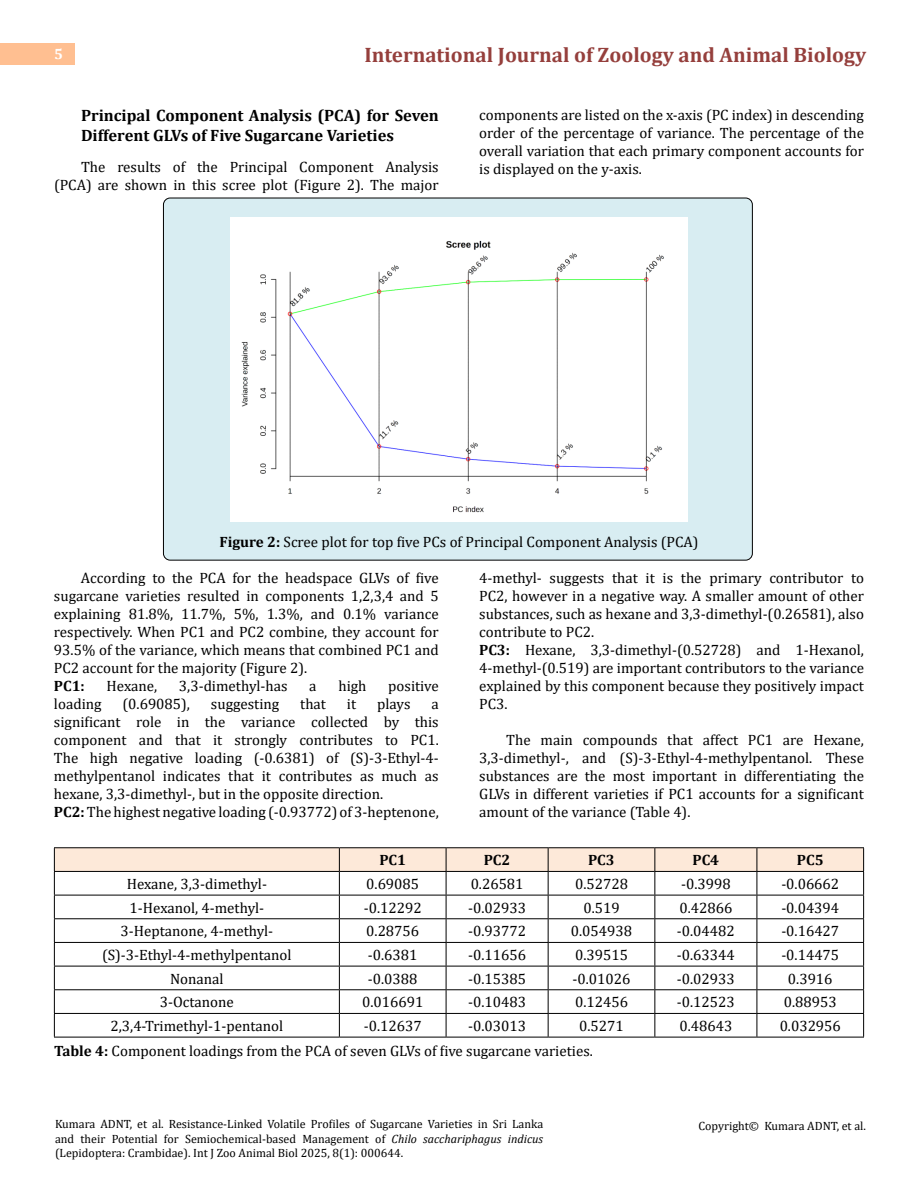
<style>
.page{position:relative;width:918px;height:1188px;background:#fff}
.page>*{position:absolute;margin:0;border:0;box-sizing:border-box;transform-origin:0 0}
.t1{font:700 21px "Cambria";color:#953f3c}
.t2{font:700 16.5px/19.8px "Cambria";color:#000}
.t3{font:15px/18px "Cambria";color:#000;text-align:justify}
.t4{font:700 15px "Cambria";letter-spacing:-.005em;color:#000}
.t5{font:700 15px "Cambria";color:#fff}
.t6{font:12px/14.4px "Cambria";color:#000;text-align:justify}
.s1{font-weight:700}
.s2{font-style:italic}
</style>
<div class="page">
<div style="left:0;top:43px;width:75px;height:21px;background:#ffbf91"></div>
<div style="left:163px;top:198px;width:589px;height:362px;background:#d8edf2;border-radius:7px"></div>
<div style="left:231px;top:218px;width:456px;height:304px;background:#fff"></div>
<hr style="left:54px;top:847px;width:285px;height:1px;background:#000">
<hr style="left:339px;top:847px;width:107px;height:1px;background:#000">
<hr style="left:446px;top:847px;width:102px;height:1px;background:#000">
<hr style="left:548px;top:847px;width:107px;height:1px;background:#000">
<hr style="left:655px;top:847px;width:102px;height:1px;background:#000">
<hr style="left:757px;top:847px;width:107px;height:1px;background:#000">
<svg style="left:54px;top:848px;width:810px;height:189px"></svg>
<hr style="left:54px;top:1037px;width:285px;height:1px;background:#000">
<hr style="left:339px;top:1037px;width:107px;height:1px;background:#000">
<hr style="left:446px;top:1037px;width:102px;height:1px;background:#000">
<hr style="left:548px;top:1037px;width:107px;height:1px;background:#000">
<hr style="left:655px;top:1037px;width:102px;height:1px;background:#000">
<hr style="left:757px;top:1037px;width:107px;height:1px;background:#000">
<p class="t5" style="left:54px;top:44px;width:10px">5</p>
<h1 class="t1" style="left:364px;top:40px;width:503px">International Journal of Zoology and Animal Biology</h1>
<p class="t2" style="left:81px;top:105px;width:359px">Principal Component Analysis (PCA) for Seven<br>Different GLVs of Five Sugarcane Varieties</p>
<p class="t3" style="left:54px;top:158px;width:386px;text-align:right">The results of the Principal Component Analysis (PCA) are shown in this scree plot (Figure 2). The major</p>
<p class="t3" style="left:479px;top:105px;width:386px">components are listed on the x-axis (PC index) in descending order of the percentage of variance. The percentage of the overall variation that each primary component accounts for is displayed on the y-axis.</p>
<p class="t3" style="left:219px;top:532px;width:481px"><span class="s1">Figure 2:</span> Scree plot for top five PCs of Principal Component Analysis (PCA)</p>
<p class="t3" style="left:54px;top:568px;width:386px;text-indent:27px">According to the PCA for the headspace GLVs of five sugarcane varieties resulted in components 1,2,3,4 and 5 explaining 81.8%, 11.7%, 5%, 1.3%, and 0.1% variance respectively. When PC1 and PC2 combine, they account for 93.5% of the variance, which means that combined PC1 and PC2 account for the majority (Figure 2).</p>
<p class="t4" style="left:54px;top:675px;width:32px">PC1:</p>
<p class="t3" style="left:107px;top:676px;width:52px">Hexane,</p>
<p class="t3" style="left:179px;top:676px;width:110px">3,3-dimethyl-has</p>
<p class="t3" style="left:309px;top:676px;width:9px">a</p>
<p class="t3" style="left:338px;top:676px;width:30px">high</p>
<p class="t3" style="left:388px;top:676px;width:52px">positive</p>
<p class="t3" style="left:54px;top:694px;width:49px">loading</p>
<p class="t3" style="left:123px;top:694px;width:69px">(0.69085),</p>
<p class="t3" style="left:211px;top:694px;width:70px">suggesting</p>
<p class="t3" style="left:300px;top:694px;width:27px">that</p>
<p class="t3" style="left:347px;top:694px;width:11px">it</p>
<p class="t3" style="left:377px;top:694px;width:35px">plays</p>
<p class="t3" style="left:479px;top:568px;width:386px;text-align:left">4-methyl- suggests that it is the primary contributor to PC2, however in a negative way. A smaller amount of other substances, such as hexane and 3,3-dimethyl-(0.26581), also contribute to PC2.<br><span class="s1">PC3:</span> Hexane, 3,3-dimethyl-(0.52728) and 1-Hexanol, 4-methyl-(0.519) are important contributors to the variance explained by this component because they positively impact PC3.</p>
<p class="t3" style="left:479px;top:730px;width:386px;text-indent:27px">The main compounds that affect PC1 are Hexane, 3,3-dimethyl-, and (S)-3-Ethyl-4-methylpentanol. These substances are the most important in differentiating the GLVs in different varieties if PC1 accounts for a significant amount of the variance (Table 4).</p>
<p class="t3" style="left:54px;top:694px;width:386px;text-align:left;text-indent:377px">a significant role in the variance collected by this component and that it strongly contributes to PC1.<br>The high negative loading (-0.6381) of (S)-3-Ethyl-4- methylpentanol indicates that it contributes as much as hexane, 3,3-dimethyl-, but in the opposite direction.<br><span class="s1">PC2:</span> The highest negative loading (-0.93772) of 3-heptenone,</p>
<p class="t4" style="left:379px;top:850px;width:28px">PC1</p>
<p class="t4" style="left:484px;top:850px;width:28px">PC2</p>
<p class="t4" style="left:588px;top:850px;width:28px">PC3</p>
<p class="t4" style="left:693px;top:850px;width:28px">PC4</p>
<p class="t4" style="left:797px;top:850px;width:28px">PC5</p>
<p class="t3" style="left:127px;top:875px;width:142px">Hexane, 3,3-dimethyl-</p>
<p class="t3" style="left:366px;top:875px;width:54px">0.69085</p>
<p class="t3" style="left:471px;top:875px;width:54px">0.26581</p>
<p class="t3" style="left:575px;top:875px;width:54px">0.52728</p>
<p class="t3" style="left:681px;top:875px;width:51px">-0.3998</p>
<p class="t3" style="left:781px;top:875px;width:59px">-0.06662</p>
<p class="t3" style="left:130px;top:899px;width:136px">1-Hexanol, 4-methyl-</p>
<p class="t3" style="left:364px;top:899px;width:59px">-0.12292</p>
<p class="t3" style="left:468px;top:899px;width:59px">-0.02933</p>
<p class="t3" style="left:583px;top:899px;width:38px">0.519</p>
<p class="t3" style="left:679px;top:899px;width:54px">0.42866</p>
<p class="t3" style="left:781px;top:899px;width:59px">-0.04394</p>
<p class="t3" style="left:121px;top:922px;width:154px">3-Heptanone, 4-methyl-</p>
<p class="t3" style="left:366px;top:922px;width:54px">0.28756</p>
<p class="t3" style="left:468px;top:922px;width:59px">-0.93772</p>
<p class="t3" style="left:571px;top:922px;width:63px">0.054938</p>
<p class="t3" style="left:677px;top:922px;width:59px">-0.04482</p>
<p class="t3" style="left:781px;top:922px;width:59px">-0.16427</p>
<p class="t3" style="left:102px;top:946px;width:191px">(S)-3-Ethyl-4-methylpentanol</p>
<p class="t3" style="left:368px;top:946px;width:51px">-0.6381</p>
<p class="t3" style="left:468px;top:946px;width:59px">-0.11656</p>
<p class="t3" style="left:575px;top:946px;width:54px">0.39515</p>
<p class="t3" style="left:677px;top:946px;width:59px">-0.63344</p>
<p class="t3" style="left:781px;top:946px;width:59px">-0.14475</p>
<p class="t3" style="left:170px;top:970px;width:55px">Nonanal</p>
<p class="t3" style="left:368px;top:970px;width:51px">-0.0388</p>
<p class="t3" style="left:468px;top:970px;width:59px">-0.15385</p>
<p class="t3" style="left:573px;top:970px;width:59px">-0.01026</p>
<p class="t3" style="left:677px;top:970px;width:59px">-0.02933</p>
<p class="t3" style="left:788px;top:970px;width:46px">0.3916</p>
<p class="t3" style="left:160px;top:993px;width:76px">3-Octanone</p>
<p class="t3" style="left:362px;top:993px;width:63px">0.016691</p>
<p class="t3" style="left:468px;top:993px;width:59px">-0.10483</p>
<p class="t3" style="left:575px;top:993px;width:54px">0.12456</p>
<p class="t3" style="left:677px;top:993px;width:59px">-0.12523</p>
<p class="t3" style="left:784px;top:993px;width:54px">0.88953</p>
<p class="t3" style="left:111px;top:1017px;width:174px">2,3,4-Trimethyl-1-pentanol</p>
<p class="t3" style="left:364px;top:1017px;width:59px">-0.12637</p>
<p class="t3" style="left:468px;top:1017px;width:59px">-0.03013</p>
<p class="t3" style="left:579px;top:1017px;width:46px">0.5271</p>
<p class="t3" style="left:679px;top:1017px;width:54px">0.48643</p>
<p class="t3" style="left:780px;top:1017px;width:63px">0.032956</p>
<p class="t3" style="left:54px;top:1042px;width:540px"><span class="s1">Table 4:</span> Component loadings from the PCA of seven GLVs of five sugarcane varieties.</p>
<p class="t6" style="left:55px;top:1117px;width:490px">Kumara ADNT, et al. Resistance-Linked Volatile Profiles of Sugarcane Varieties in Sri Lanka and their Potential for Semiochemical-based Management of <span class="s2">Chilo sacchariphagus indicus </span>(Lepidoptera: Crambidae). Int J Zoo Animal Biol 2025, 8(1): 000644.</p>
<p class="t6" style="left:698px;top:1118px;width:169px">Copyright© Kumara ADNT, et al.</p>
</div>
